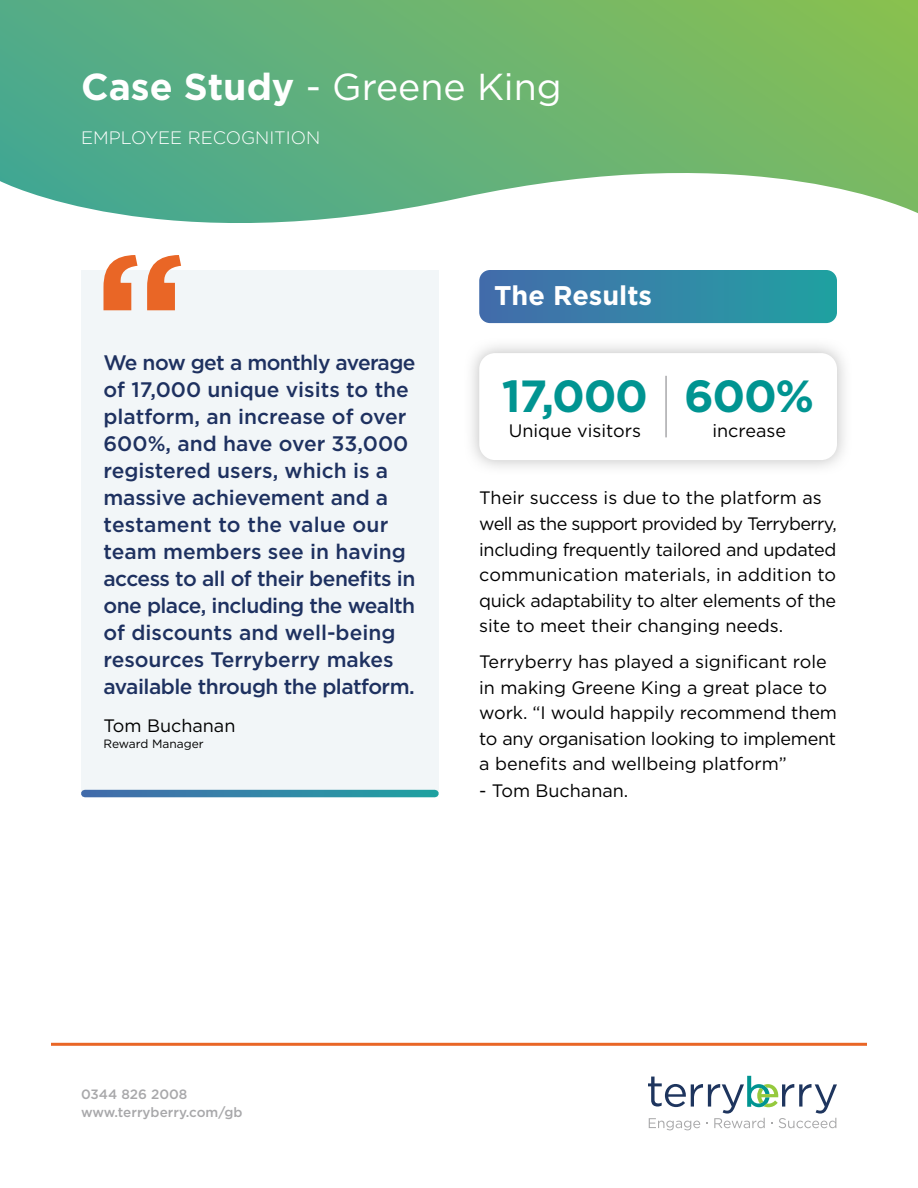
<style>
.page{position:relative;width:918px;height:1188px;background:#fff}
.page>*{position:absolute;margin:0;border:0;box-sizing:border-box;transform-origin:0 0}
.t1{font:700 45px "Gotham";letter-spacing:-.03em;color:#009491}
.t2{font:37.5px "Gotham";color:#fff}
.t3{font:700 27px "Gotham";color:#fff}
.t4{font:500 21px/27px "Gotham";letter-spacing:-.01em;color:#1e3160}
.t5{font:18px/25.5px "Gotham";letter-spacing:-.005em;color:#000}
.t6{font:300 18px "Gotham";color:#fff}
.t7{font:500 13.5px/18px "Gotham";color:#a8a8aa}
.t8{font:12px "Gotham";color:#000}
.s1{font-weight:700}
</style>
<div class="page">
<svg style="left:0;top:0;width:918px;height:223px;background:#76bb86"></svg>
<hr style="left:51px;top:1043px;width:816px;height:3px;background:#e96626">
<svg style="left:648px;top:1076px;width:189px;height:54px"></svg>
<svg style="left:479px;top:270px;width:358px;height:53px;background:#3486a7"></svg>
<div style="left:81px;top:270px;width:358px;height:524px;background:#f2f6f8"></div>
<svg style="left:85px;top:790px;width:350px;height:7px;background:#3285a6"></svg>
<svg style="left:103px;top:255px;width:78px;height:55px"></svg>
<hr style="left:665px;top:376px;width:2px;height:61px;background:#a8a8aa">
<h2 class="t2" style="left:81px;top:63px;width:482px"><span class="s1">Case Study</span> - Greene King</h2>
<p class="t6" style="left:81px;top:126px;width:241px">EMPLOYEE RECOGNITION</p>
<p class="t4" style="left:104px;top:349px;width:313px">We now get a monthly average of 17,000 unique visits to the platform, an increase of over<br>600%, and have over 33,000 registered users, which is a massive achievement and a testament to the value our team members see in having access to all of their benefits in one place, including the wealth of discounts and well-being resources Terryberry makes available through the platform.</p>
<p class="t5" style="left:104px;top:712px;width:133px">Tom Buchanan</p>
<p class="t8" style="left:104px;top:736px;width:102px">Reward Manager</p>
<h3 class="t3" style="left:494px;top:277px;width:159px">The Results</h3>
<h1 class="t1" style="left:502px;top:366px;width:148px">17,000</h1>
<p class="t5" style="left:509px;top:418px;width:134px">Unique visitors</p>
<h1 class="t1" style="left:684px;top:366px;width:132px">600%</h1>
<p class="t5" style="left:712px;top:418px;width:75px">increase</p>
<p class="t5" style="left:479px;top:485px;width:359px">Their success is due to the platform as well as the support provided by Terryberry, including frequently tailored and updated communication materials, in addition to quick adaptability to alter elements of the site to meet their changing needs.</p>
<p class="t5" style="left:479px;top:649px;width:359px">Terryberry has played a significant role in making Greene King a great place to work. “I would happily recommend them to any organisation looking to implement a benefits and wellbeing platform”</p>
<p class="t5" style="left:479px;top:778px;width:151px">- Tom Buchanan.</p>
<p class="t7" style="left:81px;top:1086px;width:163px">0344 826 2008 www.terryberry.com/gb</p>
</div>
